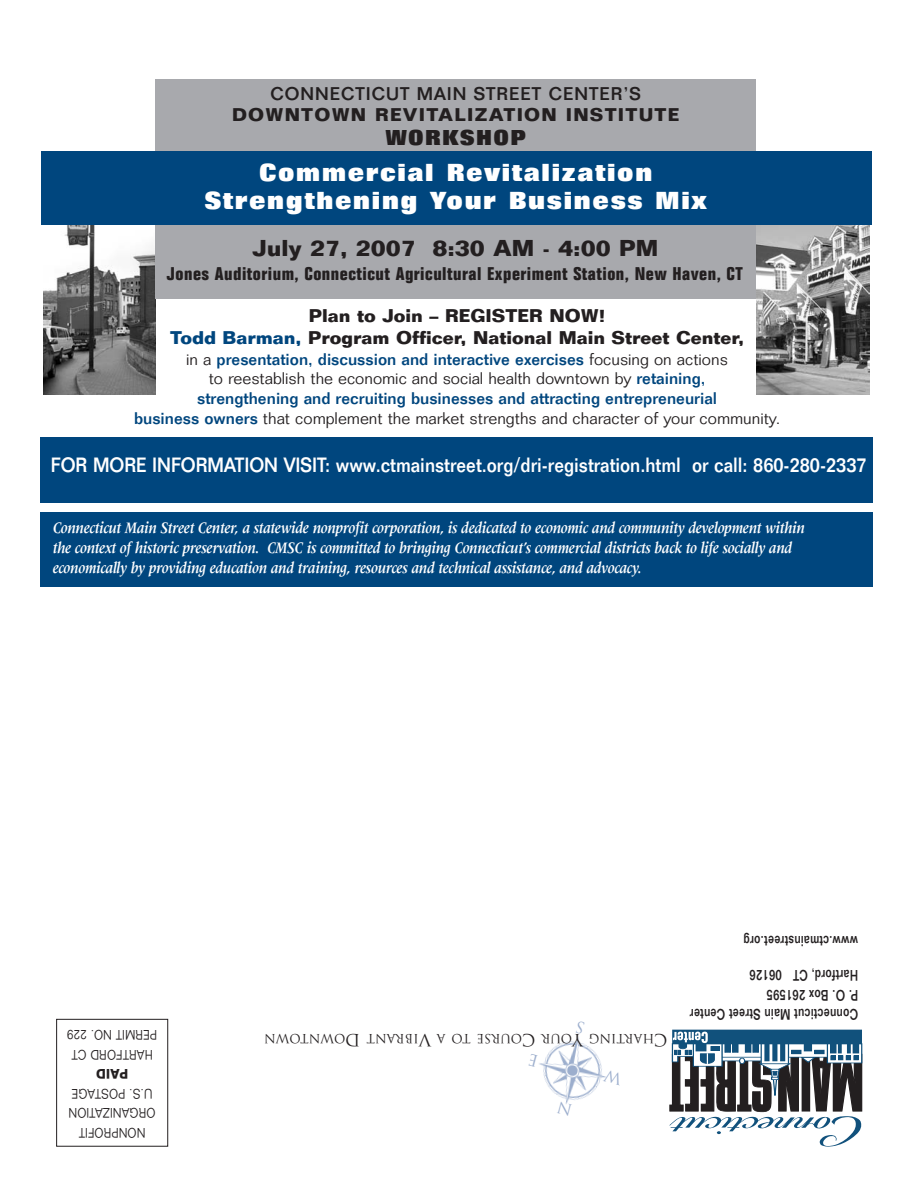
<style>
.page{position:relative;width:918px;height:1188px;background:#fff}
.page>*{position:absolute;margin:0;border:0;box-sizing:border-box;transform-origin:0 0}
.t1{font:800 24px/28.8px "Folio";letter-spacing:.07em;color:#fff;text-align:center}
.t2{font:700 22.5px "Folio";color:#231f20}
.t3{font:800 21px "Folio";letter-spacing:.07em;color:#231f20}
.t4{font:500 20.25px "Folio";color:#fff;scale:.9 1}
.t5{font:700 18px/21.6px "Folio";color:#231f20;text-align:center}
.t6{font:700 condensed 18px "Folio";letter-spacing:.025em;color:#231f20;scale:1.1 1}
.t7{font:700 18px "Folio";letter-spacing:.065em;color:#231f20}
.t8{font:500 18px "Folio";letter-spacing:.055em;color:#231f20}
.t9{font:italic 700 16.5px/20.2px "Meridien";letter-spacing:-.015em;color:#fff;scale:.83 1}
.t10{font:500 16.5px/19.8px "Folio";color:#00467e;text-align:center}
.t11{font:16.5px "Trajan";color:#231f20}
.t12{font:500 15px/19.5px "Folio";letter-spacing:.02em;color:#231f20;scale:.75 1}
.t13{font:300 13.5px/19.5px "Folio";letter-spacing:.02em;color:#231f20;text-align:center;scale:.85 1}
.t14{font:700 13.5px "Folio";color:#231f20;scale:.85 1}
.t15{font:12.3px "Trajan";color:#231f20}
.s1{color:#00467e}
.s2{font-weight:300;color:#231f20}
</style>
<div class="page">
<img style="left:539px;top:1037px;width:64px;height:64px">
<img style="left:43px;top:226px;width:113px;height:169px">
<img style="left:756px;top:225px;width:113px;height:169px">
<div style="left:155px;top:79px;width:601px;height:219px;background:#a8a9ad"></div>
<div style="left:41px;top:512px;width:832px;height:75px;background:#00467e"></div>
<div style="left:56px;top:1019px;width:112px;height:128px;border:1px solid #231f20"></div>
<div style="left:41px;top:438px;width:832px;height:65px;background:#00467e"></div>
<div style="left:41px;top:151px;width:831px;height:74px;background:#00467e"></div>
<svg style="left:669px;top:1030px;width:193px;height:117px"></svg>
<p class="t8" style="left:270px;top:87px;width:372px">CONNECTICUT MAIN STREET CENTER’S</p>
<p class="t7" style="left:232px;top:108px;width:449px">DOWNTOWN REVITALIZATION INSTITUTE</p>
<p class="t3" style="left:386px;top:130px;width:142px">WORKSHOP</p>
<h1 class="t1" style="left:205px;top:160px;width:503px">Commercial Revitalization<br>Strengthening Your Business Mix</h1>
<h2 class="t2" style="left:252px;top:240px;width:407px">July 27, 2007 8:30 AM - 4:00 PM</h2>
<p class="t6" style="left:167px;top:267px;width:525px">Jones Auditorium, Connecticut Agricultural Experiment Station, New Haven, CT</p>
<p class="t5" style="left:170px;top:307px;width:576px">Plan to Join – REGISTER NOW!<br><span class="s1">Todd Barman,</span> Program Officer, National Main Street Center,</p>
<p class="t10" style="left:134px;top:351px;width:648px"><span class="s2">in a</span> presentation, discussion and interactive exercises <span class="s2">focusing on actions<br>to reestablish the economic and social health downtown by</span> retaining,<br>strengthening and recruiting businesses and attracting entrepreneurial<br>business owners <span class="s2">that complement the market strengths and character of your community.</span></p>
<p class="t4" style="left:51px;top:458px;width:908px">FOR MORE INFORMATION VISIT: www.ctmainstreet.org/dri-registration.html or call: 860-280-2337</p>
<p class="t9" style="left:53px;top:519px;width:908px">Connecticut Main Street Center, a statewide nonprofit corporation, is dedicated to economic and community development within the context of historic preservation. CMSC is committed to bringing Connecticut’s commercial districts back to life socially and economically by providing education and training, resources and technical assistance, and advocacy.</p>
<p class="t12" style="left:858px;top:949px;width:154px;rotate:-180deg">www.ctmainstreet.org</p>
<p class="t13" style="left:157px;top:1063px;width:107px;rotate:-180deg">HARTFORD CT<br>PERMIT NO. 229</p>
<p class="t14" style="left:128px;top:1079px;width:39px;rotate:-180deg">PAID</p>
<p class="t13" style="left:156px;top:1141px;width:104px;rotate:-180deg">NONPROFIT<br>ORGANIZATION<br>U.S. POSTAGE</p>
<p class="t15" style="left:346px;top:1045px;width:83px;rotate:-180deg">OWNTOWN</p>
<p class="t11" style="left:361px;top:1049px;width:17px;rotate:-180deg">D</p>
<p class="t15" style="left:419px;top:1045px;width:54px;rotate:-180deg">IBRANT</p>
<p class="t11" style="left:431px;top:1049px;width:15px;rotate:-180deg">V</p>
<p class="t15" style="left:522px;top:1045px;width:88px;rotate:-180deg">OURSE TO A</p>
<p class="t11" style="left:535px;top:1049px;width:15px;rotate:-180deg">C</p>
<p class="t15" style="left:572px;top:1045px;width:34px;rotate:-180deg">OUR</p>
<p class="t11" style="left:583px;top:1049px;width:13px;rotate:-180deg">Y</p>
<p class="t15" style="left:654px;top:1045px;width:67px;rotate:-180deg">HARTING</p>
<p class="t11" style="left:668px;top:1049px;width:15px;rotate:-180deg">C</p>
<p class="t12" style="left:858px;top:1023px;width:226px;rotate:-180deg">Connecticut Main Street Center .P O. Box 261595<br>Hartford, CT 06126</p>
</div>
